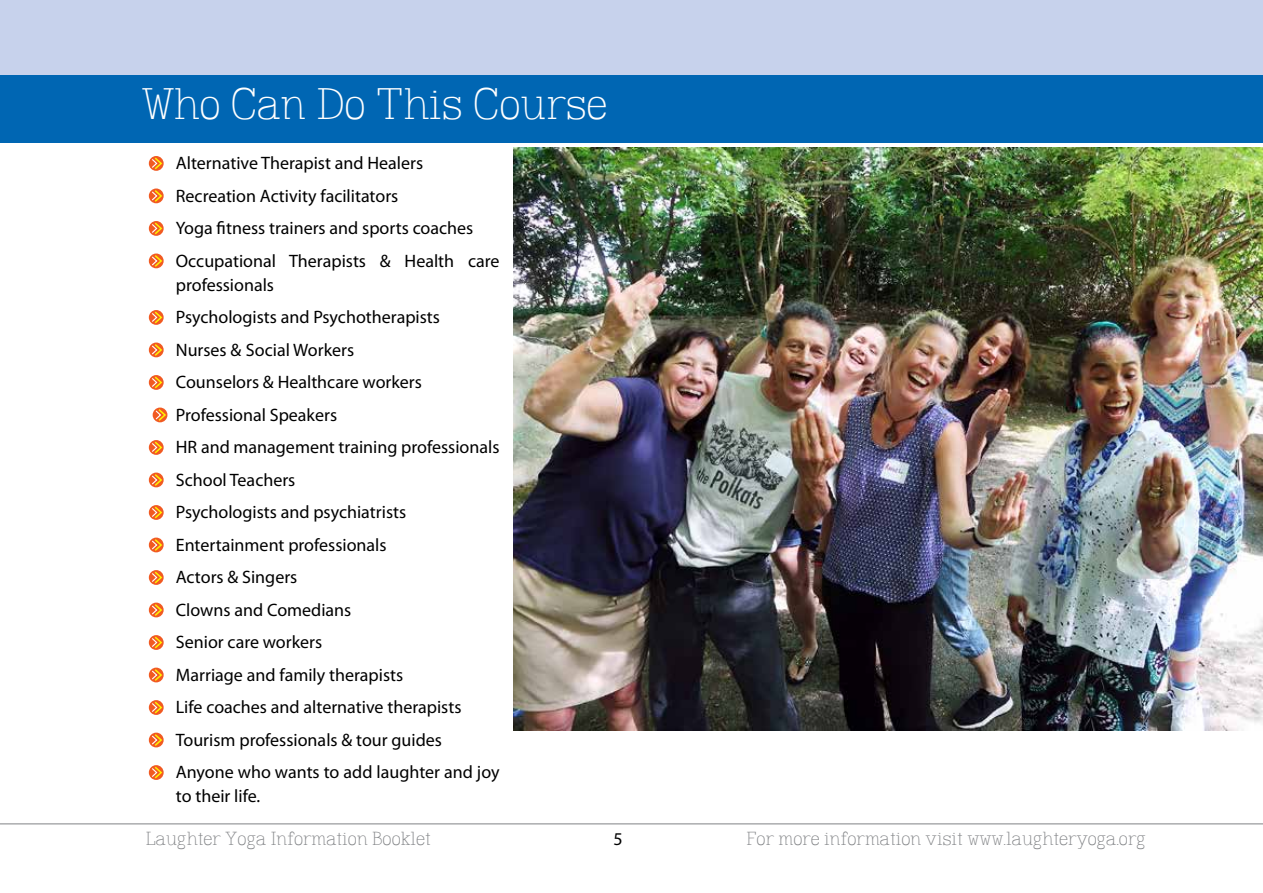
<style>
.page{position:relative;width:1263px;height:893px;background:#fff}
.page>*{position:absolute;margin:0;border:0;box-sizing:border-box;transform-origin:0 0}
.t1{font:42px "Dusseldorf";color:#fff}
.t2{font:18px/32.5px "Myriad Pro";color:#000}
.t3{font:18px "Dusseldorf";color:#808285}
</style>
<div class="page">
<hr style="left:0;top:824px;width:1263px;height:1px;background:#808285">
<div style="left:0;top:74px;width:1263px;height:69px;background:#0066b3"></div>
<div style="left:0;top:0;width:1263px;height:74px;background:#c7d2ec"></div>
<img style="left:513px;top:147px;width:749px;height:584px">
<div style="left:149px;top:156px;width:15px;height:15px;background:#f15a22;border-radius:50%"></div>
<svg style="left:151px;top:156px;width:12px;height:15px"></svg>
<div style="left:149px;top:188px;width:15px;height:15px;background:#f15a22;border-radius:50%"></div>
<svg style="left:151px;top:188px;width:12px;height:15px"></svg>
<div style="left:149px;top:221px;width:15px;height:15px;background:#f15a22;border-radius:50%"></div>
<svg style="left:151px;top:221px;width:12px;height:15px"></svg>
<div style="left:149px;top:254px;width:15px;height:14px;background:#f15a22;border-radius:50%"></div>
<svg style="left:151px;top:253px;width:12px;height:15px"></svg>
<div style="left:149px;top:310px;width:15px;height:15px;background:#f15a22;border-radius:50%"></div>
<svg style="left:151px;top:310px;width:12px;height:15px"></svg>
<div style="left:149px;top:343px;width:15px;height:14px;background:#f15a22;border-radius:50%"></div>
<svg style="left:151px;top:342px;width:12px;height:15px"></svg>
<svg style="left:149px;top:375px;width:15px;height:15px"></svg>
<svg style="left:151px;top:375px;width:12px;height:15px"></svg>
<svg style="left:154px;top:408px;width:13px;height:14px"></svg>
<svg style="left:149px;top:440px;width:15px;height:15px"></svg>
<svg style="left:151px;top:440px;width:12px;height:15px"></svg>
<div style="left:149px;top:473px;width:15px;height:14px;background:#f15a22;border-radius:50%"></div>
<svg style="left:151px;top:473px;width:12px;height:14px"></svg>
<svg style="left:149px;top:505px;width:15px;height:15px"></svg>
<svg style="left:151px;top:505px;width:12px;height:15px"></svg>
<div style="left:149px;top:538px;width:15px;height:14px;background:#f15a22;border-radius:50%"></div>
<svg style="left:151px;top:538px;width:12px;height:14px"></svg>
<svg style="left:149px;top:570px;width:15px;height:15px"></svg>
<svg style="left:151px;top:570px;width:12px;height:15px"></svg>
<div style="left:149px;top:603px;width:15px;height:14px;background:#f15a22;border-radius:50%"></div>
<svg style="left:151px;top:603px;width:12px;height:14px"></svg>
<svg style="left:149px;top:635px;width:15px;height:15px"></svg>
<svg style="left:151px;top:635px;width:12px;height:15px"></svg>
<div style="left:149px;top:668px;width:15px;height:14px;background:#f15a22;border-radius:50%"></div>
<svg style="left:151px;top:668px;width:12px;height:14px"></svg>
<svg style="left:149px;top:700px;width:15px;height:15px"></svg>
<svg style="left:151px;top:700px;width:12px;height:15px"></svg>
<div style="left:149px;top:733px;width:15px;height:14px;background:#f15a22;border-radius:50%"></div>
<svg style="left:151px;top:733px;width:12px;height:14px"></svg>
<svg style="left:149px;top:765px;width:15px;height:15px"></svg>
<svg style="left:151px;top:765px;width:12px;height:15px"></svg>
<h1 class="t1" style="left:142px;top:84px;width:467px">Who Can Do This Course</h1>
<p class="t2" style="left:176px;top:147px;width:325px">Alternative Therapist and Healers Recreation Activity facilitators<br>Yoga fitness trainers and sports coaches Occupational Therapists &amp; Health care</p>
<p class="t2" style="left:176px;top:268px;width:325px">professionals<br>Psychologists and Psychotherapists<br>Nurses &amp; Social Workers<br>Counselors &amp; Healthcare workers<br>Professional Speakers<br>HR and management training professionals<br>School Teachers<br>Psychologists and psychiatrists<br>Entertainment professionals<br>Actors &amp; Singers<br>Clowns and Comedians<br>Senior care workers<br>Marriage and family therapists<br>Life coaches and alternative therapists<br>Tourism professionals &amp; tour guides<br>Anyone who wants to add laughter and joy</p>
<p class="t2" style="left:176px;top:780px;width:86px">to their life.</p>
<p class="t3" style="left:146px;top:829px;width:287px">Laughter Yoga Information Booklet</p>
<p class="t2" style="left:613px;top:822px;width:11px">5</p>
<p class="t3" style="left:746px;top:829px;width:401px">For more information visit www.laughteryoga.org</p>
</div>
